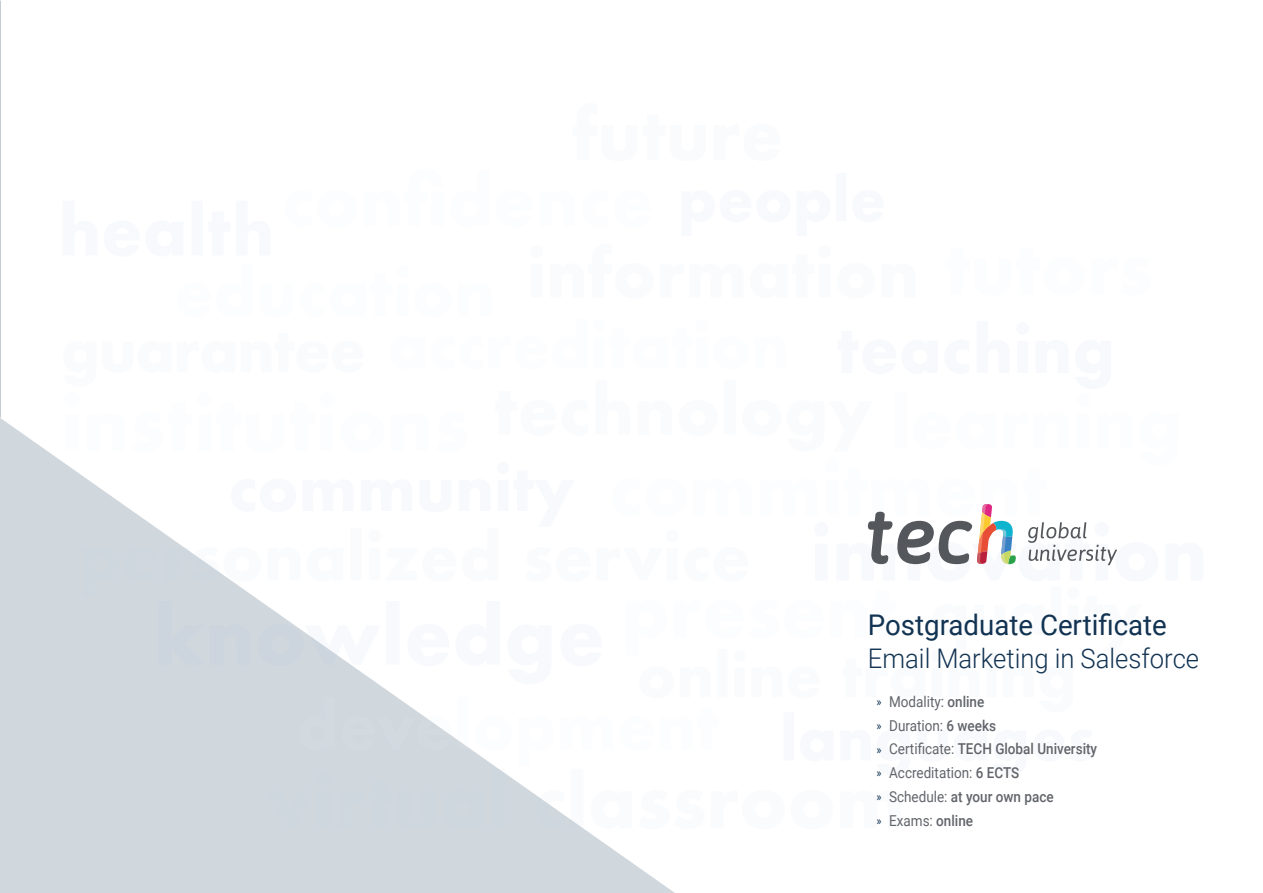
<style>
.page{position:relative;width:1263px;height:893px;background:#fff}
.page>*{position:absolute;margin:0;border:0;box-sizing:border-box;transform-origin:0 0}
.t1{font:28.5px "Roboto";color:#123352}
.t2{font:300 27px "Roboto";color:#123352;scale:.95 1}
.t3{font:15px/23.7px "Roboto";color:#61646a;scale:.9 1}
.s1{font-size:12px;color:#123352}
.s2{font-weight:500}
</style>
<div class="page">
<div style="left:0;top:418px;width:675px;height:475px;background:#d0d7dd"></div>
<svg style="left:63px;top:418px;width:1054px;height:411px"></svg>
<h1 class="t1" style="left:868px;top:605px;width:301px">Postgraduate Certificate</h1>
<h2 class="t2" style="left:868px;top:640px;width:350px">Email Marketing in Salesforce</h2>
<p class="t3" style="left:876px;top:689px;width:247px"><span class="s1">»</span> Modality: <span class="s2">online<br></span><span class="s1">»</span> Duration: <span class="s2">6 weeks<br></span><span class="s1">»</span> Certificate: <span class="s2">TECH Global University </span><span class="s1">»</span> Accreditation: <span class="s2">6 ECTS<br></span><span class="s1">»</span> Schedule: <span class="s2">at your own pace<br></span><span class="s1">»</span> Exams: <span class="s2">online</span></p>
</div>
